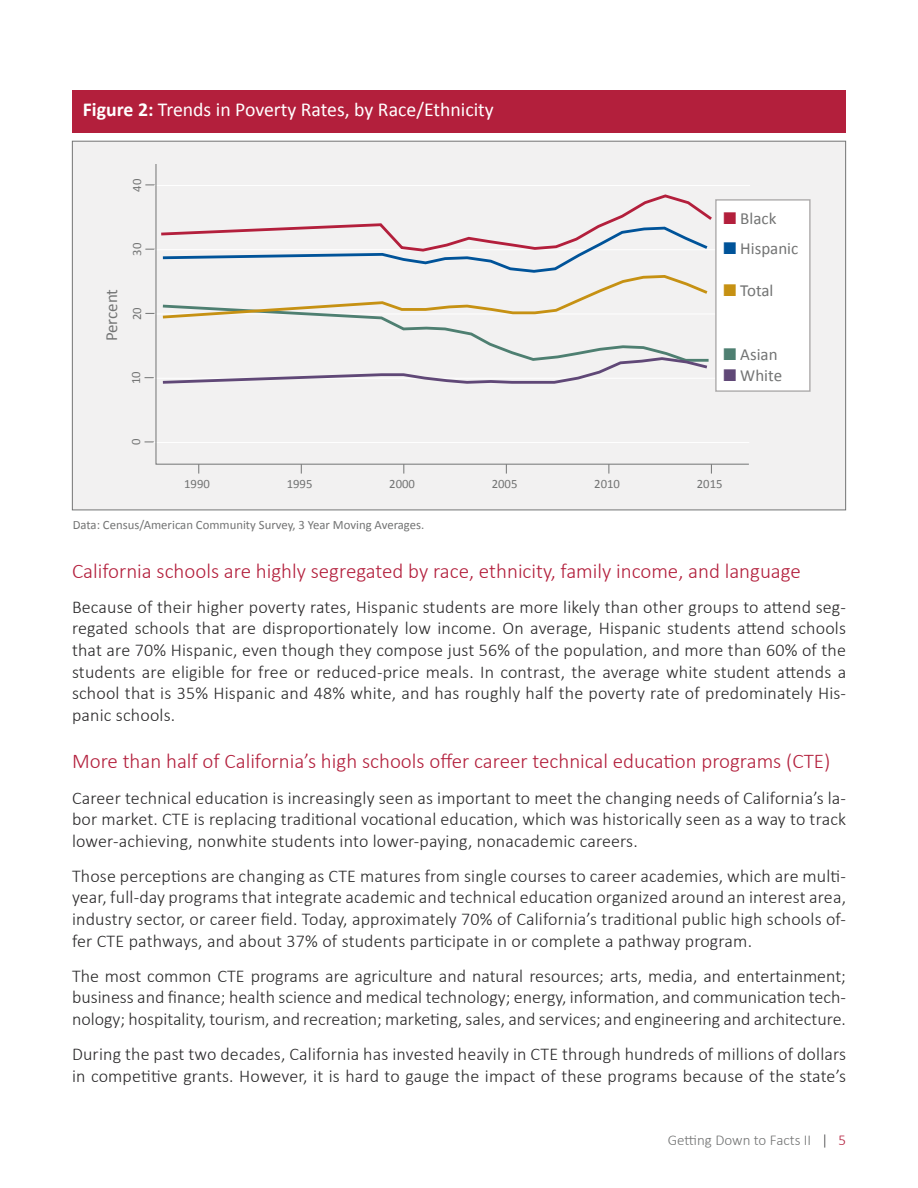
<style>
.page{position:relative;width:918px;height:1188px;background:#fff}
.page>*{position:absolute;margin:0;border:0;box-sizing:border-box;transform-origin:0 0}
.t1{font:300 21px "Calibri";color:#b31f3c}
.t2{font:19.8px "Calibri";color:#fff}
.t3{font:300 18px/21.6px "Calibri";letter-spacing:.01em;color:#292829;text-align:justify}
.t4{font:16.95px "Calibri";color:#737474}
.t5{font:300 15px "Calibri";color:#737474}
.t6{font:12.75px "Calibri";color:#737474}
.s1{font-weight:700}
.s2{color:#b31f3c}
.s3{color:#005399}
.s4{color:#c69113}
.s5{color:#4e7f71}
.s6{color:#604877}
.s7{color:#414042}
</style>
<div class="page">
<div style="left:73px;top:90px;width:773px;height:42px;background:#b31f3c"></div>
<div style="left:72px;top:141px;width:774px;height:369px;background:#f2f1f1;border:1px solid #737474"></div>
<hr style="left:154px;top:185px;width:596px;height:1px;background:#fff">
<hr style="left:154px;top:442px;width:595px;height:1px;background:#fff">
<svg style="left:155px;top:164px;width:594px;height:301px"></svg>
<div style="left:715px;top:199px;width:96px;height:193px;background:#fff;border:1px solid #aeacac"></div>
<svg style="left:145px;top:193px;width:570px;height:192px"></svg>
<p class="t2" style="left:83px;top:97px;width:412px"><span class="s1">Figure 2:</span> Trends in Poverty Rates, by Race/Ethnicity</p>
<p class="t6" style="left:129px;top:192px;width:14px;rotate:-90deg">40</p>
<p class="t4" style="left:101px;top:341px;width:54px;rotate:-90deg">Percent</p>
<p class="t6" style="left:129px;top:256px;width:14px;rotate:-90deg">30</p>
<p class="t6" style="left:129px;top:320px;width:14px;rotate:-90deg">20</p>
<p class="t6" style="left:128px;top:384px;width:14px;rotate:-90deg">10</p>
<p class="t6" style="left:128px;top:445px;width:8px;rotate:-90deg">0</p>
<p class="t4" style="left:724px;top:207px;width:54px"><span class="s2">■</span> Black</p>
<p class="t4" style="left:724px;top:237px;width:76px"><span class="s3">■</span> Hispanic</p>
<p class="t4" style="left:724px;top:280px;width:51px"><span class="s4">■</span> Total</p>
<p class="t4" style="left:724px;top:343px;width:56px"><span class="s5">■</span> Asian</p>
<p class="t4" style="left:724px;top:364px;width:60px"><span class="s6">■</span> White</p>
<p class="t6" style="left:184px;top:476px;width:27px">1990</p>
<p class="t6" style="left:287px;top:476px;width:27px">1995</p>
<p class="t6" style="left:389px;top:476px;width:27px">2000</p>
<p class="t6" style="left:492px;top:476px;width:27px">2005</p>
<p class="t6" style="left:594px;top:476px;width:27px">2010</p>
<p class="t6" style="left:697px;top:476px;width:27px">2015</p>
<p class="t6" style="left:73px;top:517px;width:353px">Data: Census/American Community Survey, 3 Year Moving Averages.</p>
<p class="t1" style="left:72px;top:558px;width:730px">California schools are highly segregated by race, ethnicity, family income, and language</p>
<p class="t3" style="left:72px;top:596px;width:776px">Because of their higher poverty rates, Hispanic students are more likely than other groups to attend seg&shy;regated schools that are disproportionately low income. On average, Hispanic students attend schools that are 70% Hispanic, even though they compose just 56% of the population, and more than 60% of the students are eligible for free or reduced-price meals. In contrast, the average white student attends a school that is 35% Hispanic and 48% white, and has roughly half the poverty rate of predominately His&shy;panic schools.</p>
<p class="t1" style="left:72px;top:748px;width:760px">More than half of California’s high schools offer career technical education programs (CTE)</p>
<p class="t3" style="left:72px;top:787px;width:776px">Career technical education is increasingly seen as important to meet the changing needs of California’s la&shy;bor market. CTE is replacing traditional vocational education, which was historically seen as a way to track lower-achieving, nonwhite students into lower-paying, nonacademic careers.</p>
<p class="t3" style="left:72px;top:865px;width:776px">Those perceptions are changing as CTE matures from single courses to career academies, which are multi&shy;year, full-day programs that integrate academic and technical education organized around an interest area, industry sector, or career field. Today, approximately 70% of California’s traditional public high schools of&shy;fer CTE pathways, and about 37% of students participate in or complete a pathway program.</p>
<p class="t3" style="left:72px;top:965px;width:776px">The most common CTE programs are agriculture and natural resources; arts, media, and entertainment; business and finance; health science and medical technology; energy, information, and communication tech&shy;nology; hospitality, tourism, and recreation; marketing, sales, and services; and engineering and architecture.</p>
<p class="t3" style="left:72px;top:1043px;width:776px">During the past two decades, California has invested heavily in CTE through hundreds of millions of dollars in competitive grants. However, it is hard to gauge the impact of these programs because of the state’s</p>
<p class="t5" style="left:668px;top:1131px;width:180px">Getting Down to Facts II <span class="s7">|</span> <span class="s2">5</span></p>
</div>
